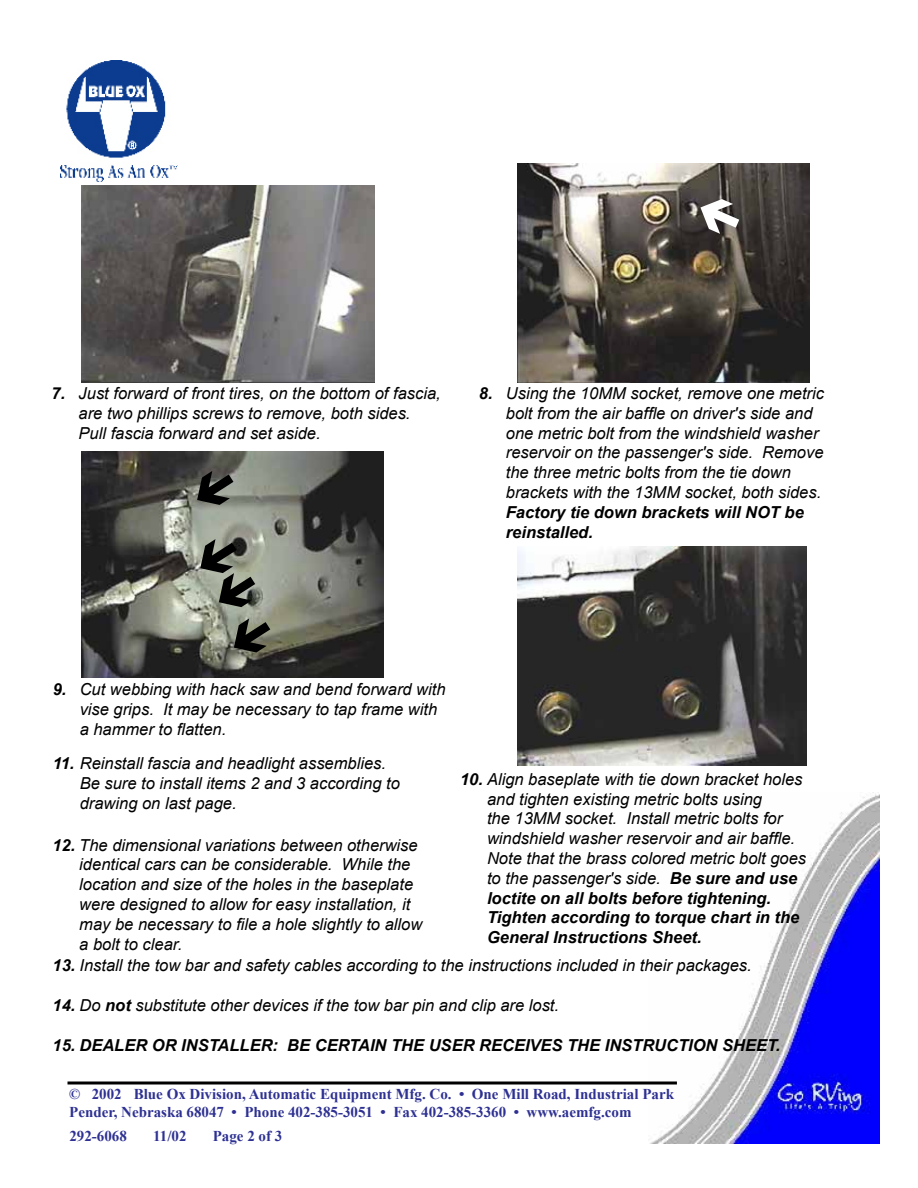
<style>
.page{position:relative;width:918px;height:1188px;background:#fff}
.page>*{position:absolute;margin:0;border:0;box-sizing:border-box;transform-origin:0 0}
.t1{font:italic 16.5px/19.8px "Arial";color:#000}
.t2{font:italic 700 16.5px/19.8px "Arial";color:#000}
.t3{font:700 15px/18px "Times New Roman";color:#2e3192}
.s1{font-weight:700}
</style>
<div class="page">
<img style="left:61px;top:60px;width:116px;height:122px">
<img style="left:649px;top:794px;width:230px;height:350px">
<hr style="left:68px;top:1082px;width:609px;height:2px;background:#000">
<img style="left:518px;top:164px;width:291px;height:219px">
<img style="left:82px;top:451px;width:302px;height:226px">
<img style="left:518px;top:546px;width:289px;height:220px">
<img style="left:81px;top:186px;width:293px;height:197px">
<svg style="left:700px;top:196px;width:42px;height:41px;background:#433e3b"></svg>
<svg style="left:197px;top:469px;width:38px;height:38px"></svg>
<svg style="left:200px;top:537px;width:57px;height:72px;background:#9ba192"></svg>
<svg style="left:234px;top:617px;width:38px;height:37px"></svg>
<p class="t1" style="left:79px;top:383px;width:364px;text-indent:-27px"><span class="s1">7.</span> Just forward of front tires, on the bottom of fascia, are two phillips screws to remove, both sides.<br>Pull fascia forward and set aside.</p>
<p class="t1" style="left:506px;top:383px;width:320px;text-indent:-27px"><span class="s1">8.</span> Using the 10MM socket, remove one metric bolt from the air baffle on driver's side and one metric bolt from the windshield washer reservoir on the passenger's side. Remove the three metric bolts from the tie down brackets with the 13MM socket, both sides.</p>
<p class="t2" style="left:506px;top:503px;width:300px">Factory tie down brackets will NOT be reinstalled.</p>
<p class="t1" style="left:80px;top:680px;width:367px;text-indent:-27px"><span class="s1">9.</span> Cut webbing with hack saw and bend forward with vise grips. It may be necessary to tap frame with a hammer to flatten.</p>
<p class="t1" style="left:80px;top:754px;width:322px;text-indent:-27px"><span class="s1">11.</span> Reinstall fascia and headlight assemblies.<br>Be sure to install items 2 and 3 according to drawing on last page.</p>
<p class="t1" style="left:79px;top:835px;width:344px;text-indent:-27px"><span class="s1">12.</span> The dimensional variations between otherwise identical cars can be considerable. While the location and size of the holes in the baseplate were designed to allow for easy installation, it may be necessary to file a hole slightly to allow a bolt to clear.</p>
<p class="t1" style="left:487px;top:769px;width:321px;text-indent:-27px"><span class="s1">10.</span> Align baseplate with tie down bracket holes and tighten existing metric bolts using<br>the 13MM socket. Install metric bolts for windshield washer reservoir and air baffle.<br>Note that the brass colored metric bolt goes to the passenger's side. <span class="s1">Be sure and use loctite on all bolts before tightening.<br>Tighten according to torque chart in the General Instructions Sheet.</span></p>
<p class="t1" style="left:52px;top:956px;width:701px"><span class="s1">13.</span> Install the tow bar and safety cables according to the instructions included in their packages.</p>
<p class="t1" style="left:52px;top:995px;width:508px"><span class="s1">14.</span> Do <span class="s1">not</span> substitute other devices if the tow bar pin and clip are lost.</p>
<p class="t2" style="left:52px;top:1035px;width:729px">15. DEALER OR INSTALLER: BE CERTAIN THE USER RECEIVES THE INSTRUCTION SHEET.</p>
<p class="t3" style="left:69px;top:1085px;width:606px">© 2002 Blue Ox Division, Automatic Equipment Mfg. Co. • One Mill Road, Industrial Park<br>Pender, Nebraska 68047 • Phone 402-385-3051 • Fax 402-385-3360 • www.aemfg.com</p>
<p class="t3" style="left:69px;top:1127px;width:59px">292-6068</p>
<p class="t3" style="left:153px;top:1127px;width:35px">11/02</p>
<p class="t3" style="left:213px;top:1127px;width:71px">Page 2 of 3</p>
</div>
